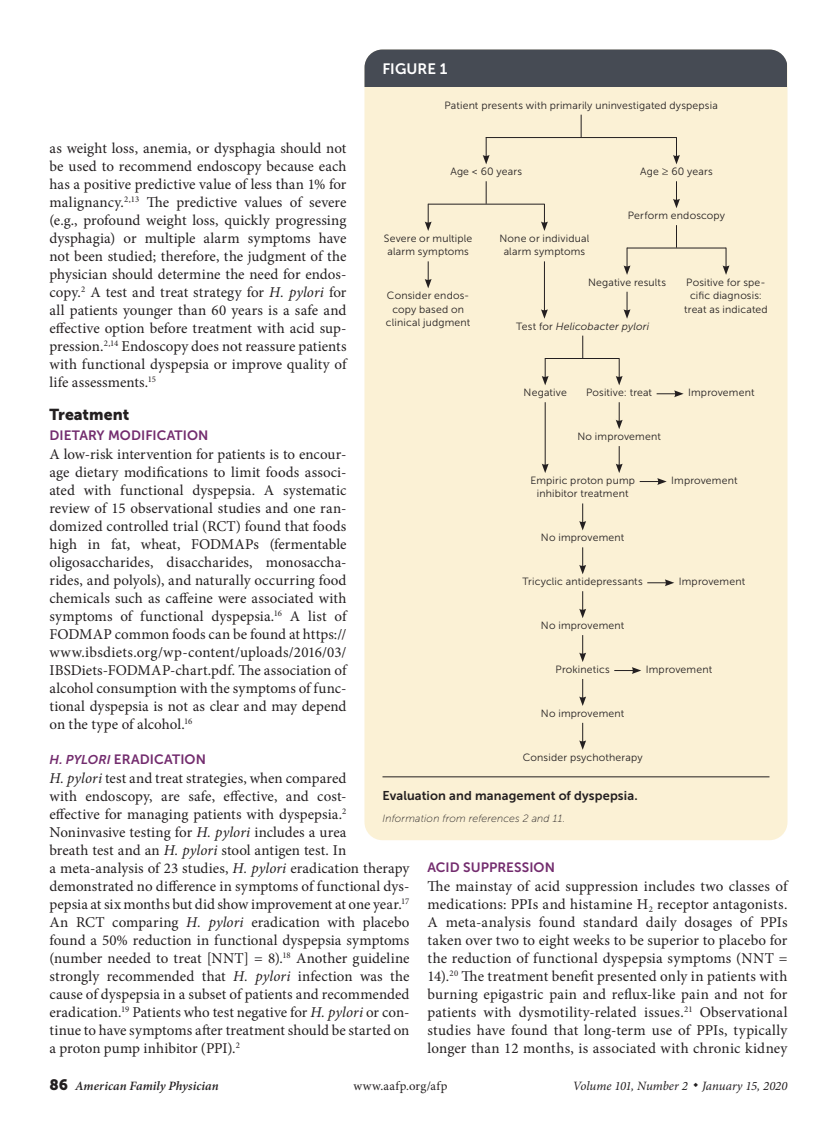
<style>
.page{position:relative;width:837px;height:1134px;background:#fff}
.page>*{position:absolute;margin:0;border:0;box-sizing:border-box;transform-origin:0 0}
.head1{font:15.75px "Museo Sans 900";letter-spacing:.005em;color:#231f20}
.body_noindent{font:15px/18px "Minion Pro";color:#231f20;text-align:justify}
.body_text{font:15px/18px "Minion Pro";letter-spacing:.005em;color:#231f20;text-align:justify}
.figure{font:15px "Museo Sans 700";letter-spacing:.005em;color:#fff}
.head2{font:13.5px "Museo Sans 700";letter-spacing:.01em;color:#732c6e}
.head2_nospace{font:13.5px "Museo Sans 700";letter-spacing:.01em;color:#732c6e}
.fig_legend{font:12.75px "Museo Sans 700";letter-spacing:.01em;color:#231f20}
.t1{font:italic 12.75px "Minion Pro";color:#231f20}
.t2{font:italic 600 12.75px "Minion Pro";letter-spacing:.005em;color:#231f20}
.t3{font:12.75px "Minion Pro";letter-spacing:.03em;color:#231f20}
.fig_text{font:10.5px/13.5px "Museo Sans 300";letter-spacing:.015em;color:#231f20;text-align:center}
.table_fig_note{font:italic 10.5px "Museo Sans 100";letter-spacing:.015em;color:#231f20}
.fig_text-2{font:italic 10.5px "Museo Sans 300";letter-spacing:.015em;color:#231f20}
.s1{font-style:italic}
.s2{font-style:italic;font-size:12.75px}
.s3{font-style:normal}
.s4{font-family:"Museo Sans 900";font-weight:400;font-style:normal;font-size:15px}
</style>
<div class="page">
<div style="left:364px;top:50px;width:424px;height:790px;background:#fbf1d5;border-radius:18px"></div>
<div style="left:364px;top:50px;width:424px;height:37px;background:#464b54"></div>
<hr style="left:382px;top:776px;width:388px;height:1px;background:#231f20">
<svg style="left:486px;top:181px;width:1px;height:23px"></svg>
<hr style="left:428px;top:204px;width:116px;height:1px;background:#231f20">
<svg style="left:541px;top:204px;width:7px;height:27px"></svg>
<svg style="left:425px;top:204px;width:7px;height:27px"></svg>
<svg style="left:425px;top:261px;width:7px;height:27px"></svg>
<svg style="left:676px;top:225px;width:1px;height:23px"></svg>
<hr style="left:627px;top:248px;width:99px;height:1px;background:#231f20">
<svg style="left:624px;top:248px;width:7px;height:27px"></svg>
<svg style="left:723px;top:248px;width:7px;height:27px"></svg>
<svg style="left:673px;top:181px;width:7px;height:27px"></svg>
<hr style="left:544px;top:261px;width:1px;height:51px;background:#231f20">
<svg style="left:541px;top:309px;width:7px;height:10px"></svg>
<svg style="left:624px;top:292px;width:7px;height:27px"></svg>
<svg style="left:581px;top:115px;width:1px;height:22px"></svg>
<hr style="left:486px;top:137px;width:191px;height:1px;background:#231f20">
<svg style="left:483px;top:137px;width:7px;height:27px"></svg>
<svg style="left:673px;top:137px;width:7px;height:27px"></svg>
<svg style="left:582px;top:336px;width:1px;height:22px"></svg>
<hr style="left:545px;top:358px;width:74px;height:1px;background:#231f20">
<svg style="left:616px;top:446px;width:7px;height:27px"></svg>
<hr style="left:545px;top:402px;width:1px;height:64px;background:#231f20">
<svg style="left:542px;top:464px;width:7px;height:9px"></svg>
<svg style="left:542px;top:358px;width:7px;height:27px"></svg>
<svg style="left:616px;top:358px;width:7px;height:27px"></svg>
<svg style="left:616px;top:402px;width:7px;height:27px"></svg>
<svg style="left:657px;top:390px;width:27px;height:7px"></svg>
<svg style="left:640px;top:478px;width:27px;height:7px"></svg>
<svg style="left:647px;top:579px;width:27px;height:7px"></svg>
<svg style="left:614px;top:667px;width:27px;height:7px"></svg>
<svg style="left:579px;top:547px;width:7px;height:27px"></svg>
<svg style="left:579px;top:503px;width:7px;height:27px"></svg>
<svg style="left:579px;top:635px;width:7px;height:27px"></svg>
<svg style="left:579px;top:591px;width:7px;height:27px"></svg>
<svg style="left:579px;top:723px;width:7px;height:27px"></svg>
<svg style="left:579px;top:679px;width:7px;height:27px"></svg>
<p class="figure" style="left:382px;top:61px;width:66px">FIGURE 1</p>
<p class="fig_text" style="left:444px;top:98px;width:275px">Patient presents with primarily uninvestigated dyspepsia</p>
<p class="body_text" style="left:50px;top:139px;width:299px">as weight loss, anemia, or dysphagia should not be used to recommend endoscopy because each has a positive predictive value of less than 1% for malignancy.<sup>2,13</sup> The predictive values of severe (e.g., profound weight loss, quickly progressing dysphagia) or multiple alarm symptoms have not been studied; therefore, the judgment of the physician should determine the need for endos&shy;copy.<sup>2</sup> A test and treat strategy for <span class="s1">H. pylori</span> for all patients younger than 60 years is a safe and effective option before treatment with acid sup&shy;pression.<sup>2,14</sup> Endoscopy does not reassure patients with functional dyspepsia or improve quality of life assessments.<sup>15</sup></p>
<p class="head1" style="left:50px;top:406px;width:81px">Treatment</p>
<p class="head2_nospace" style="left:50px;top:427px;width:161px">DIETARY MODIFICATION</p>
<p class="body_noindent" style="left:50px;top:445px;width:299px">A low-risk intervention for patients is to encour&shy;age dietary modifications to limit foods associ&shy;ated with functional dyspepsia. A systematic review of 15 observational studies and one ran&shy;domized controlled trial (RCT) found that foods high in fat, wheat, FODMAPs (fermentable oligosaccharides, disaccharides, monosaccha&shy;rides, and polyols), and naturally occurring food chemicals such as caffeine were associated with symptoms of functional dyspepsia.<sup>16</sup> A list of FODMAP common foods can be found at https:// www.ibsdiets.org/wp-content/uploads/2016/03/ IBSDiets-FODMAP-chart.pdf. The association of alcohol consumption with the symptoms of func&shy;tional dyspepsia is not as clear and may depend on the type of alcohol.<sup>16</sup></p>
<p class="head2" style="left:50px;top:751px;width:158px"><span class="s2">H. PYLORI</span> ERADICATION</p>
<p class="body_noindent" style="left:50px;top:769px;width:362px;text-align:left"><span class="s1">H. pylori</span> test and treat strategies, when compared<br>with endoscopy, are safe, effective, and cost-<br>effective for managing patients with dyspepsia.<sup>2<br></sup>Noninvasive testing for <span class="s1">H. pylori</span> includes a urea<br>breath test and an <span class="s1">H. pylori</span> stool antigen test. In<br>a meta-analysis of 23 studies, <span class="s1">H. pylori</span> eradication therapy demonstrated no difference in symptoms of functional dys&shy;pepsia at six months but did show improvement at one year.<sup>17<br></sup>An RCT comparing <span class="s1">H. pylori</span> eradication with placebo found a 50% reduction in functional dyspepsia symptoms (number needed to treat [NNT] = 8).<sup>18</sup> Another guideline strongly recommended that <span class="s1">H. pylori</span> infection was the cause of dyspepsia in a subset of patients and recommended eradication.<sup>19</sup> Patients who test negative for <span class="s1">H. pylori</span> or con&shy;tinue to have symptoms after treatment should be started on a proton pump inhibitor (PPI).<sup>2</sup></p>
<p class="fig_text" style="left:450px;top:165px;width:73px">Age &lt; 60 years</p>
<p class="fig_text" style="left:640px;top:165px;width:74px">Age ≥ 60 years</p>
<p class="fig_text" style="left:628px;top:209px;width:99px">Perform endoscopy</p>
<p class="fig_text" style="left:384px;top:232px;width:90px">Severe or multiple alarm symptoms</p>
<p class="fig_text" style="left:499px;top:232px;width:92px">None or individual alarm symptoms</p>
<p class="fig_text" style="left:588px;top:275px;width:80px">Negative results</p>
<p class="fig_text" style="left:684px;top:275px;width:85px">Positive for spe&shy;cific diagnosis: treat as indicated</p>
<p class="fig_text" style="left:386px;top:289px;width:86px">Consider endos&shy;copy based on clinical judgment</p>
<p class="fig_text-2" style="left:516px;top:320px;width:134px"><span class="s3">Test for</span> Helicobacter pylori</p>
<p class="fig_text" style="left:524px;top:386px;width:45px">Negative</p>
<p class="fig_text" style="left:586px;top:386px;width:67px">Positive: treat</p>
<p class="fig_text" style="left:688px;top:386px;width:68px">Improvement</p>
<p class="fig_text" style="left:577px;top:430px;width:85px">No improvement</p>
<p class="fig_text" style="left:530px;top:474px;width:106px">Empiric proton pump inhibitor treatment</p>
<p class="fig_text" style="left:671px;top:474px;width:68px">Improvement</p>
<p class="fig_text" style="left:541px;top:531px;width:85px">No improvement</p>
<p class="fig_text" style="left:523px;top:575px;width:122px">Tricyclic antidepressants</p>
<p class="fig_text" style="left:679px;top:575px;width:68px">Improvement</p>
<p class="fig_text" style="left:541px;top:619px;width:85px">No improvement</p>
<p class="fig_text" style="left:556px;top:663px;width:56px">Prokinetics</p>
<p class="fig_text" style="left:646px;top:663px;width:68px">Improvement</p>
<p class="fig_text" style="left:541px;top:707px;width:85px">No improvement</p>
<p class="fig_text" style="left:523px;top:750px;width:121px">Consider psychotherapy</p>
<p class="fig_legend" style="left:382px;top:788px;width:257px">Evaluation and management of dyspepsia.</p>
<p class="table_fig_note" style="left:382px;top:813px;width:184px">Information from references 2 and 11.</p>
<p class="head2" style="left:428px;top:859px;width:129px">ACID SUPPRESSION</p>
<p class="body_noindent" style="left:428px;top:877px;width:362px">The mainstay of acid suppression includes two classes of medications: PPIs and histamine H<sub>2</sub> receptor antagonists.<br>A meta-analysis found standard daily dosages of PPIs taken over two to eight weeks to be superior to placebo for the reduction of functional dyspepsia symptoms (NNT = 14).<sup>20</sup> The treatment benefit presented only in patients with burning epigastric pain and reflux-like pain and not for patients with dysmotility-related issues.<sup>21</sup> Observational studies have found that long-term use of PPIs, typically longer than 12 months, is associated with chronic kidney</p>
<p class="t2" style="left:50px;top:1077px;width:171px"><span class="s4">86</span> American Family Physician</p>
<p class="t3" style="left:353px;top:1078px;width:96px">www.aafp.org/afp</p>
<p class="t1" style="left:573px;top:1078px;width:216px">Volume 101, Number 2 ◆ January 15, 2020</p>
</div>
